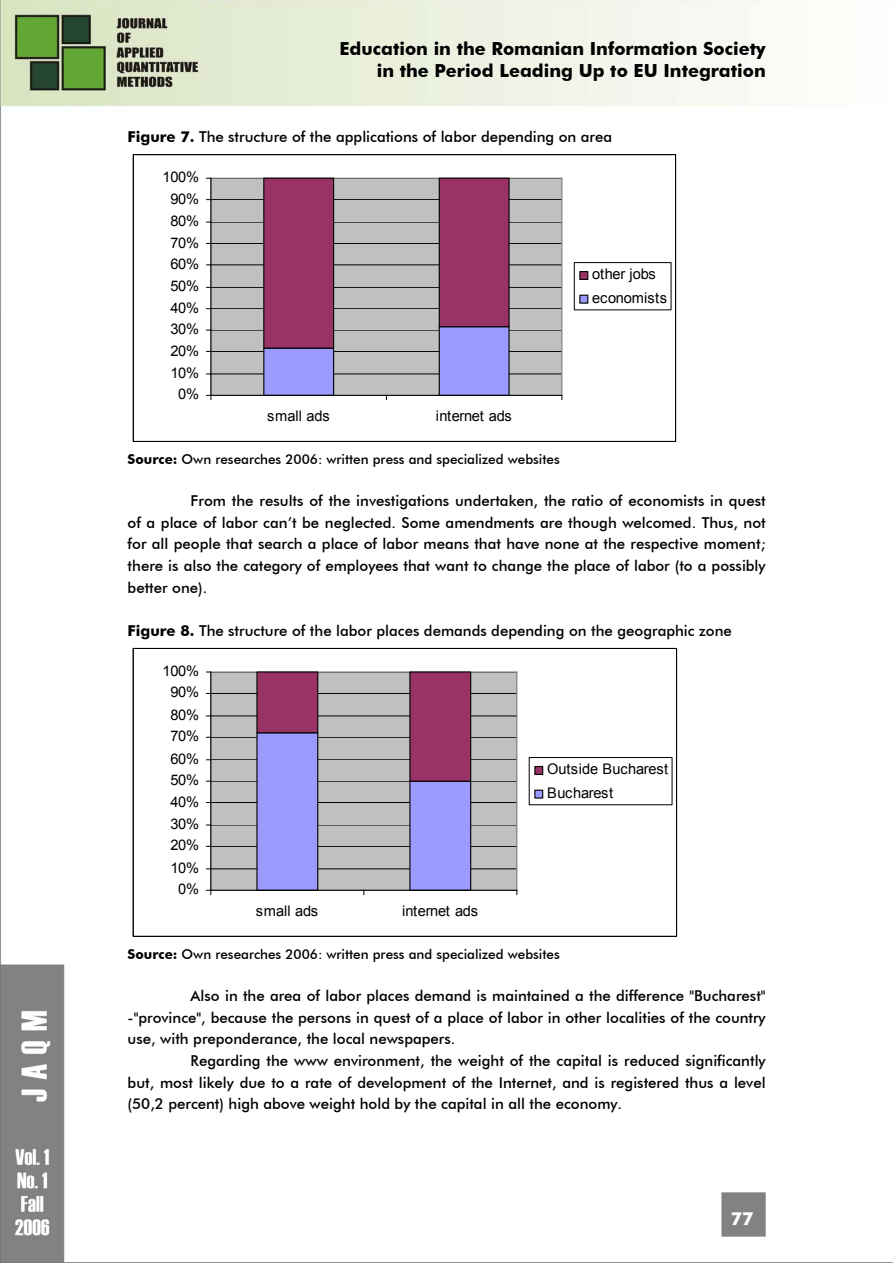
<style>
.page{position:relative;width:893px;height:1263px;background:#fff}
.page>*{position:absolute;margin:0;border:0;box-sizing:border-box;transform-origin:0 0}
.t1{font:700 18px/21.6px "Futura BT";color:#000;text-align:right}
.t2{font:700 18px "Futura BT";color:#fff}
.t3{font:500 15px/21.6px "Futura BT";color:#000;text-align:justify}
.t4{font:14.55px/23.5px "Arial";letter-spacing:-.015em;color:#000}
.t5{font:500 13.5px "Futura BT";color:#000}
.s1{font-weight:700}
</style>
<div class="page">
<img style="left:0;top:0;width:893px;height:1263px">
<div style="left:133px;top:155px;width:542px;height:286px;background:#fff"></div>
<div style="left:211px;top:178px;width:351px;height:217px;background:#c0c0c0"></div>
<hr style="left:211px;top:374px;width:351px;height:1px;background:#000">
<hr style="left:211px;top:351px;width:351px;height:1px;background:#000">
<hr style="left:211px;top:330px;width:351px;height:1px;background:#000">
<hr style="left:211px;top:309px;width:351px;height:1px;background:#000">
<hr style="left:211px;top:287px;width:351px;height:1px;background:#000">
<hr style="left:211px;top:265px;width:351px;height:1px;background:#000">
<hr style="left:211px;top:243px;width:351px;height:1px;background:#000">
<hr style="left:211px;top:222px;width:351px;height:1px;background:#000">
<hr style="left:211px;top:200px;width:351px;height:1px;background:#000">
<hr style="left:211px;top:178px;width:351px;height:1px;background:#808080">
<hr style="left:561px;top:178px;width:1px;height:217px;background:#808080">
<hr style="left:210px;top:178px;width:1px;height:217px;background:#808080">
<div style="left:264px;top:348px;width:70px;height:47px;background:#9a9aff"></div>
<div style="left:263px;top:348px;width:71px;height:47px;border:1px solid #000"></div>
<div style="left:439px;top:327px;width:70px;height:68px;background:#9a9aff"></div>
<div style="left:439px;top:326px;width:71px;height:69px;border:1px solid #000"></div>
<div style="left:263px;top:178px;width:71px;height:171px;background:#9a3365;border:1px solid #000"></div>
<div style="left:439px;top:178px;width:71px;height:149px;background:#9a3365;border:1px solid #000"></div>
<hr style="left:211px;top:178px;width:1px;height:217px;background:#000">
<hr style="left:211px;top:395px;width:351px;height:1px;background:#000">
<svg style="left:206px;top:395px;width:6px;height:5px"></svg>
<div style="left:579px;top:271px;width:9px;height:9px;background:#9a3365;border:1px solid #000"></div>
<svg style="left:579px;top:295px;width:9px;height:9px"></svg>
<div style="left:133px;top:648px;width:543px;height:288px;background:#fff"></div>
<div style="left:211px;top:672px;width:306px;height:218px;background:#c0c0c0"></div>
<hr style="left:211px;top:869px;width:306px;height:1px;background:#000">
<hr style="left:211px;top:846px;width:306px;height:1px;background:#000">
<hr style="left:211px;top:825px;width:306px;height:1px;background:#000">
<hr style="left:211px;top:803px;width:306px;height:1px;background:#000">
<hr style="left:211px;top:781px;width:306px;height:1px;background:#000">
<hr style="left:211px;top:760px;width:306px;height:1px;background:#000">
<hr style="left:211px;top:737px;width:306px;height:1px;background:#000">
<hr style="left:211px;top:716px;width:306px;height:1px;background:#000">
<hr style="left:211px;top:693px;width:306px;height:1px;background:#000">
<hr style="left:211px;top:671px;width:306px;height:2px;background:#808080">
<hr style="left:516px;top:672px;width:1px;height:218px;background:#808080">
<hr style="left:210px;top:672px;width:1px;height:218px;background:#808080">
<div style="left:257px;top:733px;width:61px;height:157px;background:#9a9aff"></div>
<div style="left:256px;top:732px;width:62px;height:158px;border:1px solid #000"></div>
<div style="left:410px;top:781px;width:61px;height:109px;background:#9a9aff"></div>
<div style="left:409px;top:781px;width:62px;height:109px;border:1px solid #000"></div>
<div style="left:256px;top:671px;width:62px;height:62px;background:#9a3365;border:1px solid #000"></div>
<div style="left:409px;top:671px;width:62px;height:111px;background:#9a3365;border:1px solid #000"></div>
<hr style="left:211px;top:672px;width:1px;height:218px;background:#000">
<hr style="left:211px;top:890px;width:306px;height:1px;background:#000">
<svg style="left:206px;top:890px;width:6px;height:5px"></svg>
<div style="left:529px;top:757px;width:143px;height:48px;background:#fff;border:1px solid #000"></div>
<div style="left:534px;top:766px;width:9px;height:9px;background:#9a3365;border:1px solid #000"></div>
<div style="left:534px;top:790px;width:9px;height:9px;background:#9a9aff;border:1px solid #000"></div>
<div style="left:133px;top:648px;width:543px;height:288px;border:1px solid #000"></div>
<p class="t1" style="left:339px;top:38px;width:428px">Education in the Romanian Information Society in the Period Leading Up to EU Integration</p>
<p class="t3" style="left:128px;top:126px;width:486px"><span class="s1">Figure 7.</span> The structure of the applications of labor depending on area</p>
<p class="t4" style="left:163px;top:165px;width:38px">100%</p>
<p class="t4" style="left:170px;top:187px;width:30px">90%</p>
<p class="t4" style="left:170px;top:209px;width:30px">80%</p>
<p class="t4" style="left:170px;top:231px;width:30px">70%</p>
<p class="t4" style="left:170px;top:252px;width:30px">60%</p>
<p class="t4" style="left:170px;top:275px;width:30px">50%</p>
<p class="t4" style="left:170px;top:296px;width:30px">40%</p>
<p class="t4" style="left:170px;top:317px;width:30px">30%</p>
<p class="t4" style="left:170px;top:339px;width:30px">20%</p>
<p class="t4" style="left:170px;top:361px;width:30px">10%</p>
<p class="t4" style="left:178px;top:383px;width:22px">0%</p>
<p class="t4" style="left:267px;top:404px;width:64px">small ads</p>
<p class="t4" style="left:436px;top:404px;width:77px">internet ads</p>
<p class="t4" style="left:592px;top:262px;width:76px">other jobs economists</p>
<p class="t5" style="left:128px;top:451px;width:434px"><span class="s1">Source:</span> Own researches 2006: written press and specialized websites</p>
<p class="t3" style="left:128px;top:490px;width:640px;text-indent:63px">From the results of the investigations undertaken, the ratio of economists in quest of a place of labor can’t be neglected. Some amendments are though welcomed. Thus, not for all people that search a place of labor means that have none at the respective moment; there is also the category of employees that want to change the place of labor (to a possibly better one).</p>
<p class="t3" style="left:128px;top:619px;width:606px"><span class="s1">Figure 8.</span> The structure of the labor places demands depending on the geographic zone</p>
<p class="t4" style="left:162px;top:659px;width:38px">100%</p>
<p class="t4" style="left:170px;top:681px;width:30px">90%</p>
<p class="t4" style="left:170px;top:703px;width:30px">80%</p>
<p class="t4" style="left:170px;top:725px;width:30px">70%</p>
<p class="t4" style="left:170px;top:747px;width:30px">60%</p>
<p class="t4" style="left:170px;top:768px;width:30px">50%</p>
<p class="t4" style="left:170px;top:790px;width:30px">40%</p>
<p class="t4" style="left:170px;top:812px;width:30px">30%</p>
<p class="t4" style="left:170px;top:834px;width:30px">20%</p>
<p class="t4" style="left:170px;top:856px;width:30px">10%</p>
<p class="t4" style="left:178px;top:878px;width:22px">0%</p>
<p class="t4" style="left:256px;top:899px;width:64px">small ads</p>
<p class="t4" style="left:402px;top:899px;width:77px">internet ads</p>
<p class="t4" style="left:547px;top:757px;width:122px">Outside Bucharest<br>Bucharest</p>
<p class="t5" style="left:128px;top:946px;width:434px"><span class="s1">Source:</span> Own researches 2006: written press and specialized websites</p>
<p class="t3" style="left:191px;top:985px;width:576px">Also in the area of labor places demand is maintained a the difference "Bucharest"</p>
<p class="t3" style="left:128px;top:1007px;width:639px">-"province", because the persons in quest of a place of labor in other localities of the country</p>
<p class="t3" style="left:128px;top:1028px;width:329px">use, with preponderance, the local newspapers.</p>
<p class="t3" style="left:191px;top:1050px;width:576px">Regarding the www environment, the weight of the capital is reduced significantly</p>
<p class="t3" style="left:128px;top:1071px;width:639px">but, most likely due to a rate of development of the Internet, and is registered thus a level</p>
<p class="t3" style="left:128px;top:1093px;width:496px">(50,2 percent) high above weight hold by the capital in all the economy.</p>
<p class="t2" style="left:731px;top:1208px;width:24px">77</p>
</div>
